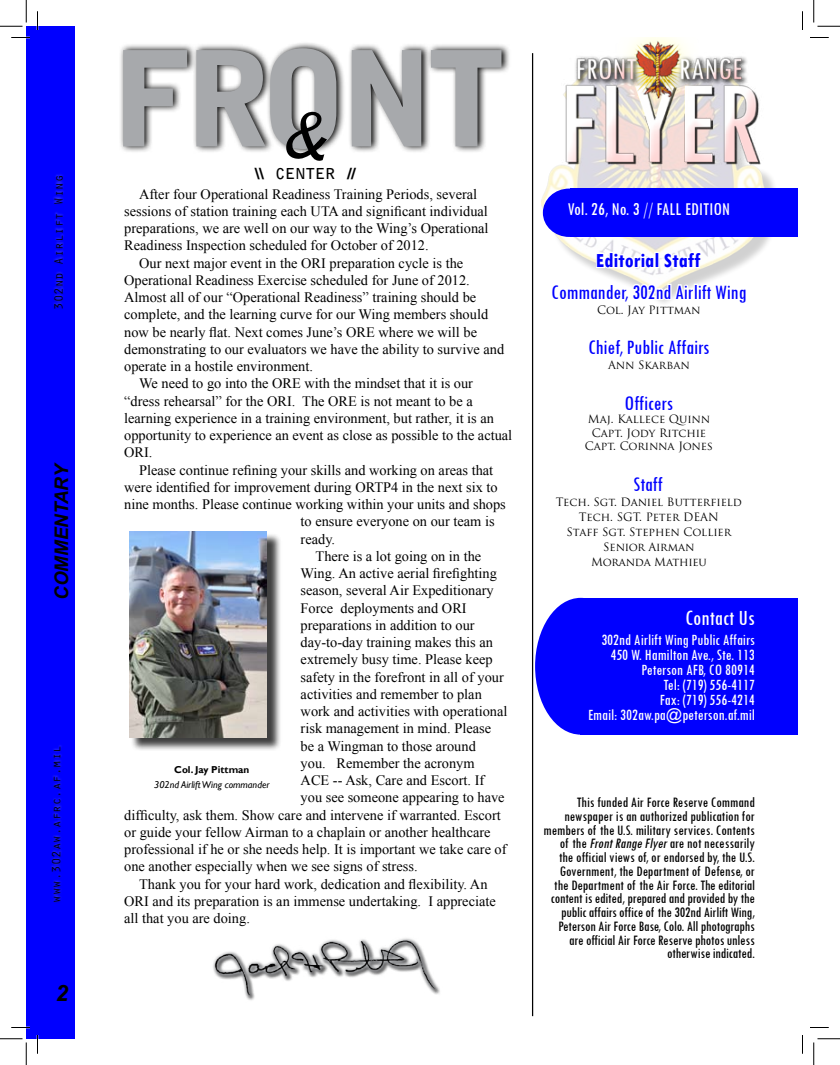
<style>
.page{position:relative;width:840px;height:1065px;background:#fff}
.page>*{position:absolute;margin:0;border:0;box-sizing:border-box;transform-origin:0 0}
.t1{font:900 131.25px "Bell Gothic Std";letter-spacing:-.06em;color:#a7a9ac}
.t2{font:condensed 22.5px "Tw Cen";color:#fff}
.t3{font:italic 700 22.5px "Arial";color:#000}
.t4{font:condensed 21.25px "Tw Cen";color:#00f}
.t5{font:700 condensed 21.25px "Tw Cen";color:#00f}
.t6{font:condensed 18.75px "Tw Cen";color:#fff}
.t7{font:italic 700 18.75px "Arial";color:#000}
.t8{font:condensed 16.25px/15px "Tw Cen";color:#fff;text-align:right}
.t9{font:condensed 15px/13.8px "Tw Cen";letter-spacing:-.01em;color:#000;text-align:right}
.t10{font:700 15px "Bell Gothic Std";color:#000}
.t11{font:14.38px "Times New Roman";color:#000}
.t12{font:12.5px "Orator Std";color:#000}
.t13{font:11.25px/15px "Trajan Pro";color:#000;text-align:center}
.t14{font:italic 10px "Gill Sans";color:#000}
.t15{font:700 10px "Gill Sans";color:#000}
.s1{font-weight:900}
.s2{font-style:italic}
</style>
<div class="page">
<div style="left:129px;top:532px;width:186px;height:240px;background:#000;opacity:.75"></div>
<img style="left:129px;top:531px;width:138px;height:206px">
<img style="left:545px;top:175px;width:225px;height:85px">
<div style="left:26px;top:26px;width:49px;height:1013px;background:#00f"></div>
<div style="left:41px;top:28px;width:38px;height:428px;background:#000;opacity:.78"></div>
<div style="left:570px;top:189px;width:228px;height:48px;background:#00f"></div>
<div style="left:543px;top:189px;width:52px;height:48px;background:#00f;border-radius:50%"></div>
<div style="left:580px;top:598px;width:218px;height:137px;background:#00f"></div>
<div style="left:535px;top:598px;width:91px;height:137px;background:#00f;border-radius:50%"></div>
<svg style="left:550px;top:250px;width:199px;height:485px"></svg>
<hr style="left:532px;top:53px;width:1px;height:963px;background:#000">
<div style="left:39px;top:608px;width:38px;height:431px;background:#00f"></div>
<img style="left:638px;top:38px;width:130px;height:141px">
<svg style="left:120px;top:41px;width:588px;height:182px"></svg>
<img style="left:213px;top:938px;width:227px;height:62px">
<svg style="left:11px;top:37px;width:19px;height:1px"></svg>
<svg style="left:810px;top:37px;width:19px;height:1px"></svg>
<svg style="left:11px;top:1027px;width:19px;height:1px"></svg>
<svg style="left:810px;top:1027px;width:19px;height:1px"></svg>
<svg style="left:37px;top:11px;width:1px;height:19px"></svg>
<svg style="left:37px;top:1035px;width:1px;height:19px"></svg>
<svg style="left:802px;top:11px;width:1px;height:19px"></svg>
<svg style="left:802px;top:1035px;width:1px;height:19px"></svg>
<svg style="left:0;top:0;width:27px;height:27px"></svg>
<svg style="left:0;top:1039px;width:27px;height:26px"></svg>
<svg style="left:814px;top:0;width:26px;height:27px"></svg>
<svg style="left:814px;top:1039px;width:26px;height:26px"></svg>
<svg style="left:283px;top:110px;width:53px;height:51px"></svg>
<p class="t12" style="left:50px;top:310px;width:137px;rotate:-90deg">302nd Airlift Wing</p>
<h3 class="t7" style="left:49px;top:600px;width:138px;rotate:-90deg">COMMENTARY</h3>
<p class="t12" style="left:47px;top:903px;width:159px;rotate:-90deg">www.302aw.afrc.af.mil</p>
<h2 class="t3" style="left:56px;top:978px;width:14px">2</h2>
<h1 class="t1" style="left:113px;top:23px;width:395px">FRONT</h1>
<p class="t10" style="left:255px;top:164px;width:102px"><span class="s1">\\</span> CENTER <span class="s1">//</span></p>
<p class="t11" style="left:139px;top:184px;width:340px">After four Operational Readiness Training Periods, several</p>
<p class="t11" style="left:124px;top:201px;width:365px">sessions of station training each UTA and significant individual</p>
<p class="t11" style="left:124px;top:219px;width:366px">preparations, we are well on our way to the Wing’s Operational</p>
<p class="t11" style="left:124px;top:236px;width:306px">Readiness Inspection scheduled for October of 2012.</p>
<p class="t11" style="left:139px;top:253px;width:326px">Our next major event in the ORI preparation cycle is the</p>
<p class="t11" style="left:124px;top:270px;width:347px">Operational Readiness Exercise scheduled for June of 2012.</p>
<p class="t11" style="left:124px;top:288px;width:354px">Almost all of our “Operational Readiness” training should be</p>
<p class="t11" style="left:124px;top:305px;width:366px">complete, and the learning curve for our Wing members should</p>
<p class="t11" style="left:124px;top:322px;width:354px">now be nearly flat. Next comes June’s ORE where we will be</p>
<p class="t11" style="left:124px;top:339px;width:382px">demonstrating to our evaluators we have the ability to survive and</p>
<p class="t11" style="left:124px;top:357px;width:190px">operate in a hostile environment.</p>
<p class="t11" style="left:139px;top:374px;width:335px">We need to go into the ORE with the mindset that it is our</p>
<p class="t11" style="left:124px;top:391px;width:350px">“dress rehearsal” for the ORI. The ORE is not meant to be a</p>
<p class="t11" style="left:124px;top:408px;width:371px">learning experience in a training environment, but rather, it is an</p>
<p class="t11" style="left:124px;top:426px;width:390px">opportunity to experience an event as close as possible to the actual</p>
<p class="t11" style="left:124px;top:443px;width:30px">ORI.</p>
<p class="t11" style="left:139px;top:460px;width:356px">Please continue refining your skills and working on areas that</p>
<p class="t11" style="left:124px;top:477px;width:375px">were identified for improvement during ORTP4 in the next six to</p>
<p class="t11" style="left:124px;top:495px;width:383px">nine months. Please continue working within your units and shops</p>
<p class="t11" style="left:301px;top:512px;width:196px">to ensure everyone on our team is</p>
<p class="t11" style="left:301px;top:529px;width:36px">ready.</p>
<p class="t11" style="left:316px;top:546px;width:167px">There is a lot going on in the</p>
<p class="t11" style="left:301px;top:564px;width:198px">Wing. An active aerial firefighting</p>
<p class="t11" style="left:301px;top:581px;width:195px">season, several Air Expeditionary</p>
<p class="t11" style="left:301px;top:598px;width:168px">Force deployments and ORI</p>
<p class="t11" style="left:301px;top:615px;width:176px">preparations in addition to our</p>
<p class="t11" style="left:301px;top:633px;width:194px">day-to-day training makes this an</p>
<p class="t11" style="left:301px;top:650px;width:194px">extremely busy time. Please keep</p>
<p class="t11" style="left:301px;top:667px;width:205px">safety in the forefront in all of your</p>
<p class="t11" style="left:301px;top:684px;width:183px">activities and remember to plan</p>
<p class="t11" style="left:301px;top:702px;width:208px">work and activities with operational</p>
<p class="t11" style="left:301px;top:719px;width:192px">risk management in mind. Please</p>
<p class="t11" style="left:301px;top:736px;width:177px">be a Wingman to those around</p>
<p class="t11" style="left:301px;top:753px;width:176px">you. Remember the acronym</p>
<p class="t11" style="left:301px;top:771px;width:185px">ACE -- Ask, Care and Escort. If</p>
<p class="t11" style="left:301px;top:788px;width:205px">you see someone appearing to have</p>
<p class="t11" style="left:124px;top:805px;width:378px">difficulty, ask them. Show care and intervene if warranted. Escort</p>
<p class="t11" style="left:124px;top:822px;width:368px">or guide your fellow Airman to a chaplain or another healthcare</p>
<p class="t11" style="left:124px;top:840px;width:384px">professional if he or she needs help. It is important we take care of</p>
<p class="t11" style="left:124px;top:857px;width:295px">one another especially when we see signs of stress.</p>
<p class="t11" style="left:139px;top:874px;width:350px">Thank you for your hard work, dedication and flexibility. An</p>
<p class="t11" style="left:124px;top:891px;width:373px">ORI and its preparation is an immense undertaking. I appreciate</p>
<p class="t11" style="left:124px;top:909px;width:127px">all that you are doing.</p>
<p class="t15" style="left:174px;top:763px;width:77px">Col. Jay Pittman</p>
<p class="t14" style="left:154px;top:778px;width:117px">302nd Airlift Wing commander</p>
<h3 class="t6" style="left:568px;top:198px;width:164px">Vol. 26, No. 3 // FALL EDITION</h3>
<h3 class="t5" style="left:596px;top:247px;width:106px">Editorial Staff</h3>
<h3 class="t4" style="left:551px;top:279px;width:197px">Commander, 302nd Airlift Wing</h3>
<p class="t13" style="left:597px;top:302px;width:105px">Col. Jay Pittman</p>
<h3 class="t4" style="left:588px;top:335px;width:123px">Chief, Public Affairs</h3>
<p class="t13" style="left:608px;top:358px;width:83px">Ann Skarban</p>
<h3 class="t4" style="left:625px;top:390px;width:50px">Officers</h3>
<p class="t13" style="left:585px;top:412px;width:130px;line-height:13.5px">Maj. Kallece Quinn<br>Capt. Jody Ritchie<br>Capt. Corinna Jones</p>
<h3 class="t4" style="left:633px;top:471px;width:31px">Staff</h3>
<p class="t13" style="left:556px;top:494px;width:188px">Tech. Sgt. Daniel Butterfield<br>Tech. SGT. Peter DEAN<br>Staff Sgt. Stephen Collier<br>Senior Airman<br>Moranda Mathieu</p>
<h2 class="t2" style="left:685px;top:604px;width:71px">Contact Us</h2>
<p class="t8" style="left:588px;top:632px;width:168px">302nd Airlift Wing Public Affairs<br>450 W. Hamilton Ave., Ste. 113<br>Peterson AFB, CO 80914<br>Tel: (719) 556-4117<br>Fax: (719) 556-4214<br>Email: 302aw.pa@peterson.af.mil</p>
<p class="t9" style="left:543px;top:795px;width:213px">This funded Air Force Reserve Command newspaper is an authorized publication for members of the U.S. military services. Contents of the <span class="s2">FrontRangeFlyer</span>are not necessarily the official views of, or endorsed by, the U.S.<br>Government, the Department of Defense, or the Department of the Air Force. The editorial content is edited, prepared and provided by the public affairs office of the 302nd Airlift Wing, Peterson Air Force Base, Colo. All photographs are official Air Force Reserve photos unless otherwise indicated.</p>
</div>
